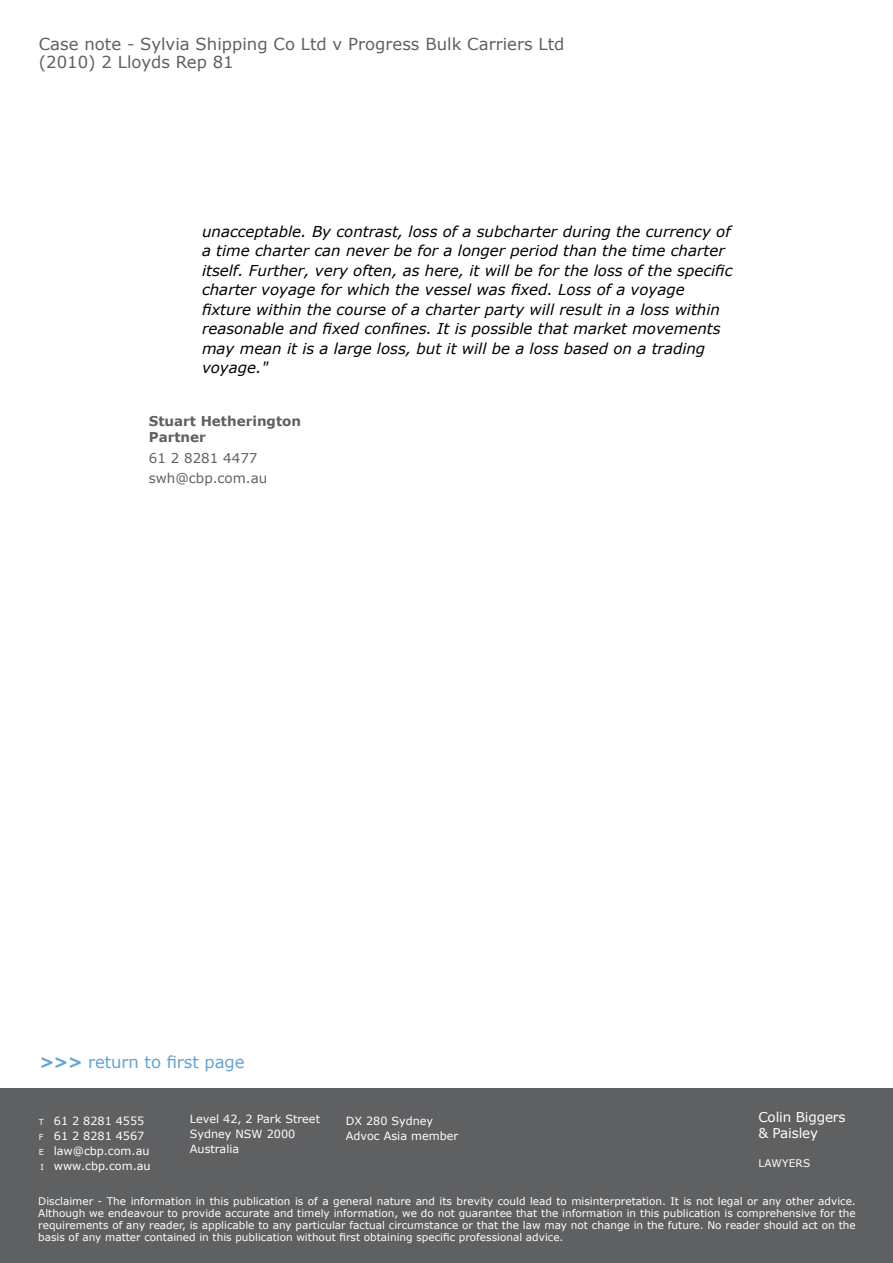
<style>
.page{position:relative;width:893px;height:1263px;background:#fff}
.page>*{position:absolute;margin:0;border:0;box-sizing:border-box;transform-origin:0 0}
.t1{font:16.5px/18px "Verdana";color:#5f6062}
.t2{font:16.5px "Verdana";letter-spacing:-.005em;color:#62a4d3}
.t3{font:italic 15px/19.5px "Verdana";color:#000}
.t4{font:700 13.5px/16.2px "Verdana";color:#5f6062}
.t5{font:13.5px/20.4px "Verdana";color:#5f6062}
.t6{font:13.5px/15.5px "Verdana";letter-spacing:-.01em;color:#fff}
.t7{font:11.25px/15px "Verdana";color:#fff}
.t8{font:10.5px/12px "Verdana";color:#fff;text-align:justify}
.t9{font:10.5px "Verdana";letter-spacing:.02em;color:#fff}
.s1{font-weight:700}
.s2{font-size:8.25px}
</style>
<div class="page">
<div style="left:0;top:1089px;width:893px;height:174px;background:#5f6062"></div>
<h1 class="t1" style="left:39px;top:34px;width:527px">Case note - Sylvia Shipping Co Ltd v Progress Bulk Carriers Ltd (2010) 2 Lloyds Rep 81</h1>
<p class="t3" style="left:202px;top:221px;width:532px">unacceptable. By contrast, loss of a subcharter during the currency of a time charter can never be for a longer period than the time charter itself. Further, very often, as here, it will be for the loss of the specific charter voyage for which the vessel was fixed. Loss of a voyage fixture within the course of a charter party will result in a loss within reasonable and fixed confines. It is possible that market movements may mean it is a large loss, but it will be a loss based on a trading voyage."</p>
<p class="t4" style="left:149px;top:413px;width:154px">Stuart Hetherington<br>Partner</p>
<p class="t5" style="left:149px;top:447px;width:120px">61 2 8281 4477 swh@cbp.com.au</p>
<h1 class="t2" style="left:40px;top:1052px;width:206px"><span class="s1">&gt;&gt;&gt;</span> return to first page</h1>
<p class="t7" style="left:190px;top:1111px;width:132px">Level 42, 2 Park Street<br>Sydney NSW 2000<br>Australia</p>
<p class="t6" style="left:758px;top:1109px;width:89px">Colin Biggers &amp; Paisley</p>
<p class="t9" style="left:758px;top:1157px;width:53px">LAWYERS</p>
<p class="t7" style="left:39px;top:1113px;width:113px"><span class="s2">T</span> 61 2 8281 4555<br><span class="s2">F</span> 61 2 8281 4567<br><span class="s2">E</span> law@cbp.com.au<br><span class="s2">I</span> www.cbp.com.au</p>
<p class="t7" style="left:346px;top:1113px;width:114px">DX 280 Sydney<br>Advoc Asia member</p>
<p class="t8" style="left:38px;top:1195px;width:819px">Disclaimer - The information in this publication is of a general nature and its brevity could lead to misinterpretation. It is not legal or any other advice.<br>Although we endeavour to provide accurate and timely information, we do not guarantee that the information in this publication is comprehensive for the requirements of any reader, is applicable to any particular factual circumstance or that the law may not change in the future. No reader should act on the basis of any matter contained in this publication without first obtaining specific professional advice.</p>
</div>
